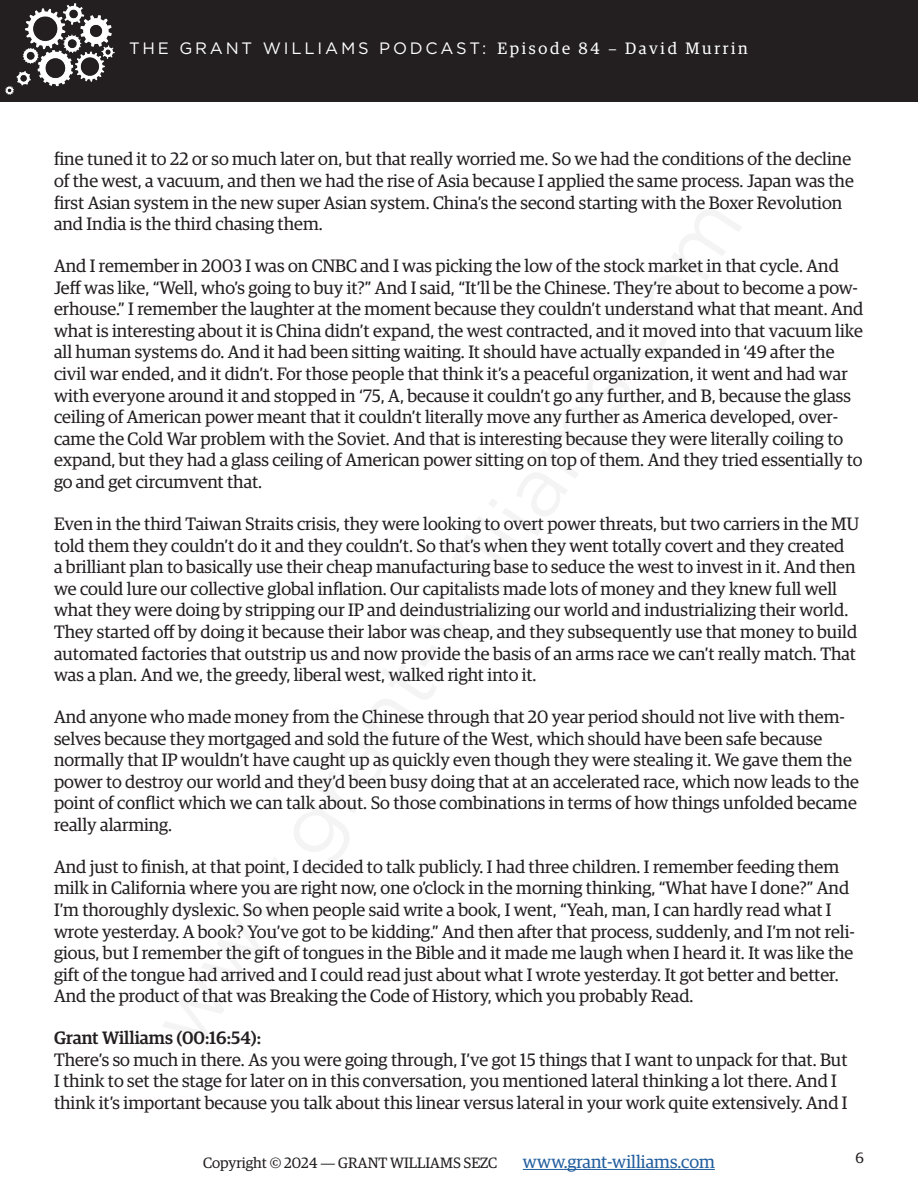
<style>
.page{position:relative;width:918px;height:1188px;background:#fff}
.page>*{position:absolute;margin:0;border:0;box-sizing:border-box;transform-origin:0 0}
.Body_Copy{font:18px/21.6px "Guardian Egyptian";color:#231f20}
.Speaker{font:500 18px "Guardian Egyptian";color:#231f20}
.t1{font:18px "Guardian Egyptian";color:#215e9e}
.t2{font:16.5px "Gotham";letter-spacing:.17em;color:#fff}
.t3{font:15px "Guardian Egyptian";color:#231f20}
.s1{font-family:"Guardian Egyptian"}
.s2{font-family:"Myriad Pro"}
</style>
<div class="page">
<hr style="left:523px;top:1169px;width:192px;height:1px;background:#215e9e">
<svg style="left:163px;top:209px;width:578px;height:828px"></svg>
<div style="left:0;top:0;width:918px;height:102px;background:#231f20"></div>
<img style="left:5px;top:4px;width:110px;height:91px">
<p class="t2" style="left:129px;top:38px;width:620px">THE GRANT WILLIAMS PODCAST: <span class="s1">Episode 84</span> <span class="s2">–</span> <span class="s1">David Murrin</span></p>
<p class="Body_Copy" style="left:54px;top:147px;width:801px">fine tuned it to 22 or so much later on, but that really worried me. So we had the conditions of the decline of the west, a vacuum, and then we had the rise of Asia because I applied the same process. Japan was the first Asian system in the new super Asian system. China’s the second starting with the Boxer Revolution and India is the third chasing them.</p>
<p class="Body_Copy" style="left:54px;top:254px;width:811px">And I remember in 2003 I was on CNBC and I was picking the low of the stock market in that cycle. And Jeff was like, “Well, who’s going to buy it?” And I said, “It’ll be the Chinese. They’re about to become a pow&shy;erhouse.” I remember the laughter at the moment because they couldn’t understand what that meant. And what is interesting about it is China didn’t expand, the west contracted, and it moved into that vacuum like all human systems do. And it had been sitting waiting. It should have actually expanded in ‘49 after the civil war ended, and it didn’t. For those people that think it’s a peaceful organization, it went and had war with everyone around it and stopped in ‘75, A, because it couldn’t go any further, and B, because the glass ceiling of American power meant that it couldn’t literally move any further as America developed, over&shy;came the Cold War problem with the Soviet. And that is interesting because they were literally coiling to expand, but they had a glass ceiling of American power sitting on top of them. And they tried essentially to go and get circumvent that.</p>
<p class="Body_Copy" style="left:54px;top:512px;width:806px">Even in the third Taiwan Straits crisis, they were looking to overt power threats, but two carriers in the MU told them they couldn’t do it and they couldn’t. So that’s when they went totally covert and they created<br>a brilliant plan to basically use their cheap manufacturing base to seduce the west to invest in it. And then we could lure our collective global inflation. Our capitalists made lots of money and they knew full well what they were doing by stripping our IP and deindustrializing our world and industrializing their world.<br>They started off by doing it because their labor was cheap, and they subsequently use that money to build automated factories that outstrip us and now provide the basis of an arms race we can’t really match. That was a plan. And we, the greedy, liberal west, walked right into it.</p>
<p class="Body_Copy" style="left:54px;top:705px;width:807px">And anyone who made money from the Chinese through that 20 year period should not live with them&shy;selves because they mortgaged and sold the future of the West, which should have been safe because normally that IP wouldn’t have caught up as quickly even though they were stealing it. We gave them the power to destroy our world and they’d been busy doing that at an accelerated race, which now leads to the point of conflict which we can talk about. So those combinations in terms of how things unfolded became really alarming.</p>
<p class="Body_Copy" style="left:54px;top:855px;width:803px">And just to finish, at that point, I decided to talk publicly. I had three children. I remember feeding them milk in California where you are right now, one o’clock in the morning thinking, “What have I done?” And I’m thoroughly dyslexic. So when people said write a book, I went, “Yeah, man, I can hardly read what I wrote yesterday. A book? You’ve got to be kidding.” And then after that process, suddenly, and I’m not reli&shy;gious, but I remember the gift of tongues in the Bible and it made me laugh when I heard it. It was like the gift of the tongue had arrived and I could read just about what I wrote yesterday. It got better and better.<br>And the product of that was Breaking the Code of History, which you probably Read.</p>
<p class="Speaker" style="left:54px;top:1025px;width:209px">Grant Williams (00:16:54):</p>
<p class="Body_Copy" style="left:54px;top:1048px;width:795px">There’s so much in there. As you were going through, I’ve got 15 things that I want to unpack for that. But<br>I think to set the stage for later on in this conversation, you mentioned lateral thinking a lot there. And I think it’s important because you talk about this linear versus lateral in your work quite extensively. And I</p>
<p class="t3" style="left:203px;top:1152px;width:296px">Copyright © 2024 <span class="s2">—</span> GRANT WILLIAMS SEZC</p>
<p class="t1" style="left:523px;top:1149px;width:194px">www.grant-williams.com</p>
<p class="t3" style="left:855px;top:1148px;width:10px">6</p>
</div>
